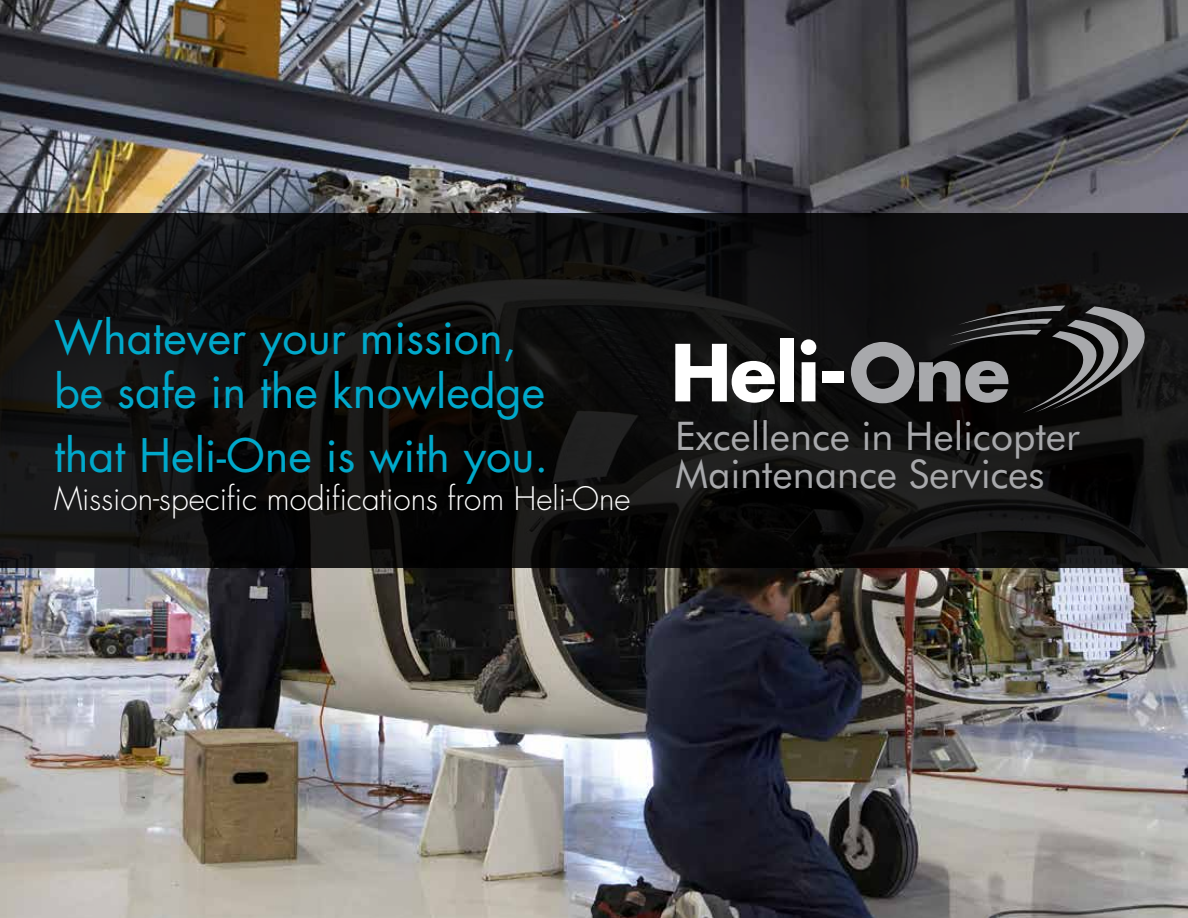
<style>
.page{position:relative;width:1188px;height:918px;background:#fff}
.page>*{position:absolute;margin:0;border:0;box-sizing:border-box;transform-origin:0 0}
.t1{font:45px/54px "Futura Std";color:#00a9cb}
.t2{font:39.45px/38.4px "Futura BT";color:#a8a9ac}
.t3{font:300 31.5px "Futura Std";color:#fff}
</style>
<div class="page">
<img style="left:0;top:0;width:1188px;height:918px">
<svg style="left:0;top:213px;width:1188px;height:355px;background:#0f0f0e"></svg>
<svg style="left:851px;top:306px;width:300px;height:107px;background:#363637"></svg>
<svg style="left:675px;top:344px;width:100px;height:59px"></svg>
<div style="left:781px;top:338px;width:13px;height:63px;background:#fff"></div>
<svg style="left:801px;top:339px;width:15px;height:62px"></svg>
<div style="left:822px;top:372px;width:22px;height:11px;background:#fff"></div>
<p class="t1" style="left:54px;top:311px;width:493px">Whatever your mission, be safe in the knowledge</p>
<p class="t1" style="left:54px;top:429px;width:496px">that Heli-One is with you.</p>
<p class="t3" style="left:54px;top:480px;width:578px">Mission-specific modifications from Heli-One</p>
<p class="t2" style="left:675px;top:416px;width:407px">Excellence in Helicopter<br>Maintenance Services</p>
</div>
